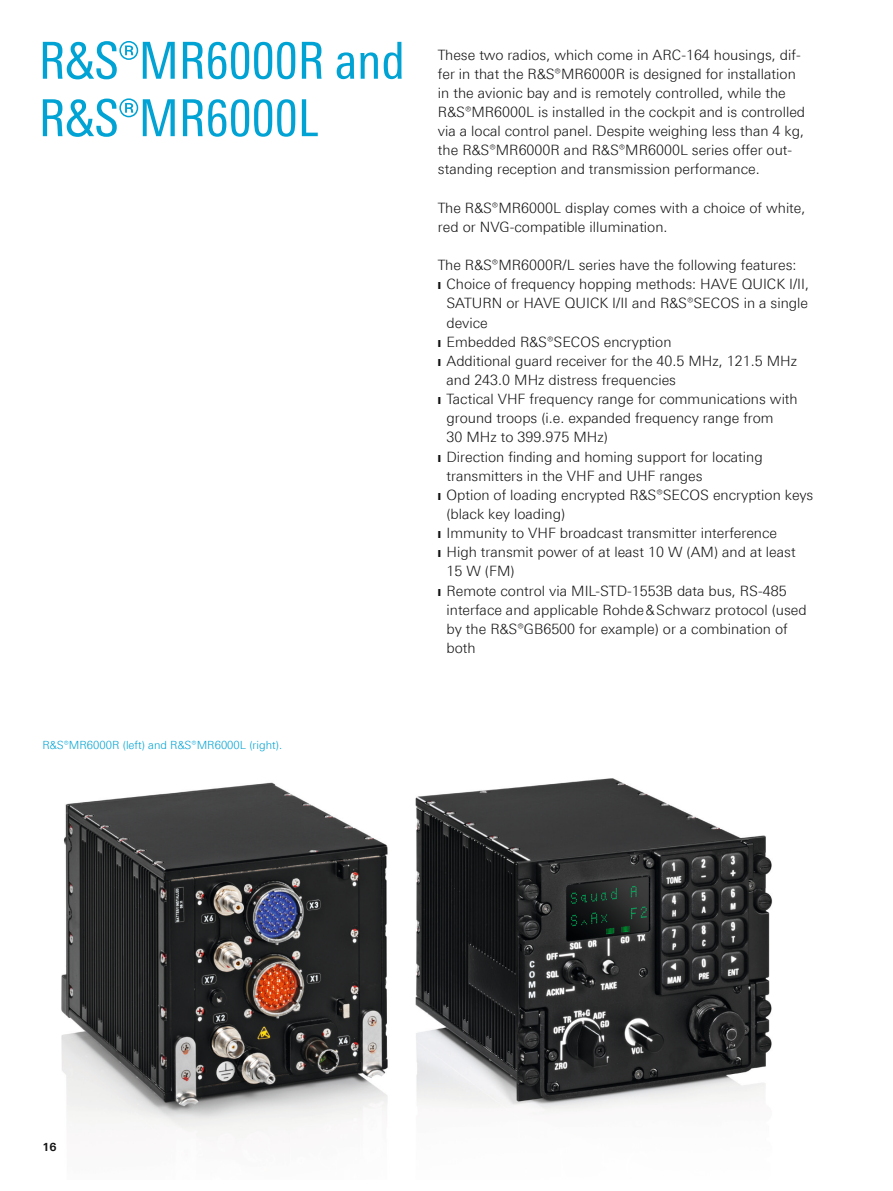
<style>
.page{position:relative;width:893px;height:1191px;background:#fff}
.page>*{position:absolute;margin:0;border:0;box-sizing:border-box;transform-origin:0 0}
.t1{font:51px/57.4px "Linotype Univers 420 Cn";color:#00a3d3}
.t2{font:300 14.25px/19.2px "Linotype Univers 330";color:#131413}
.t3{font:300 11.25px "Linotype Univers 330";color:#00a3d3}
.t4{font:700 11.25px "Linotype Univers 630";color:#131413}
</style>
<div class="page">
<img style="left:61px;top:778px;width:712px;height:358px">
<h1 class="t1" style="left:39px;top:32px;width:368px">R&amp;S®MR6000R and<br>R&amp;S®MR6000L</h1>
<p class="t3" style="left:43px;top:738px;width:241px">R&amp;S®MR6000R (left) and R&amp;S®MR6000L (right).</p>
<p class="t2" style="left:438px;top:45px;width:369px">These two radios, which come in ARC-164 housings, dif&shy;fer in that the R&amp;S®MR6000R is designed for installation in the avionic bay and is remotely controlled, while the R&amp;S®MR6000L is installed in the cockpit and is controlled via a local control panel. Despite weighing less than 4 kg, the R&amp;S®MR6000R and R&amp;S®MR6000L series offer out&shy;standing reception and transmission performance.</p>
<p class="t2" style="left:438px;top:198px;width:369px">The R&amp;S®MR6000L display comes with a choice of white, red or NVG-compatible illumination.</p>
<p class="t2" style="left:438px;top:255px;width:360px">The R&amp;S®MR6000R/L series have the following features:</p>
<p class="t2" style="left:438px;top:274px;width:373px">❙ Choice of frequency hopping methods: HAVE QUICK I/II,</p>
<p class="t2" style="left:446px;top:294px;width:363px">SATURN or HAVE QUICK I/II and R&amp;S®SECOS in a single</p>
<p class="t2" style="left:446px;top:313px;width:43px">device</p>
<p class="t2" style="left:438px;top:332px;width:235px">❙ Embedded R&amp;S®SECOS encryption</p>
<p class="t2" style="left:438px;top:351px;width:361px">❙ Additional guard receiver for the 40.5 MHz, 121.5 MHz</p>
<p class="t2" style="left:446px;top:370px;width:231px">and 243.0 MHz distress frequencies</p>
<p class="t2" style="left:438px;top:389px;width:361px">❙ Tactical VHF frequency range for communications with</p>
<p class="t2" style="left:446px;top:408px;width:329px">ground troops (i.e. expanded frequency range from</p>
<p class="t2" style="left:446px;top:427px;width:163px">30 MHz to 399.975 MHz)</p>
<p class="t2" style="left:438px;top:447px;width:326px">❙ Direction finding and homing support for locating</p>
<p class="t2" style="left:446px;top:466px;width:258px">transmitters in the VHF and UHF ranges</p>
<p class="t2" style="left:438px;top:485px;width:377px">❙ Option of loading encrypted R&amp;S®SECOS encryption keys</p>
<p class="t2" style="left:446px;top:504px;width:120px">(black key loading)</p>
<p class="t2" style="left:438px;top:523px;width:341px">❙ Immunity to VHF broadcast transmitter interference</p>
<p class="t2" style="left:438px;top:542px;width:359px">❙ High transmit power of at least 10 W (AM) and at least</p>
<p class="t2" style="left:446px;top:561px;width:70px">15 W (FM)</p>
<p class="t2" style="left:438px;top:581px;width:350px">❙ Remote control via MIL-STD-1553B data bus, RS-485</p>
<p class="t2" style="left:446px;top:600px;width:362px">interface and applicable Rohde&amp;Schwarz protocol (used</p>
<p class="t2" style="left:446px;top:619px;width:343px">by the R&amp;S®GB6500 for example) or a combination of</p>
<p class="t2" style="left:446px;top:638px;width:31px">both</p>
<p class="t4" style="left:43px;top:1139px;width:16px">16</p>
</div>
